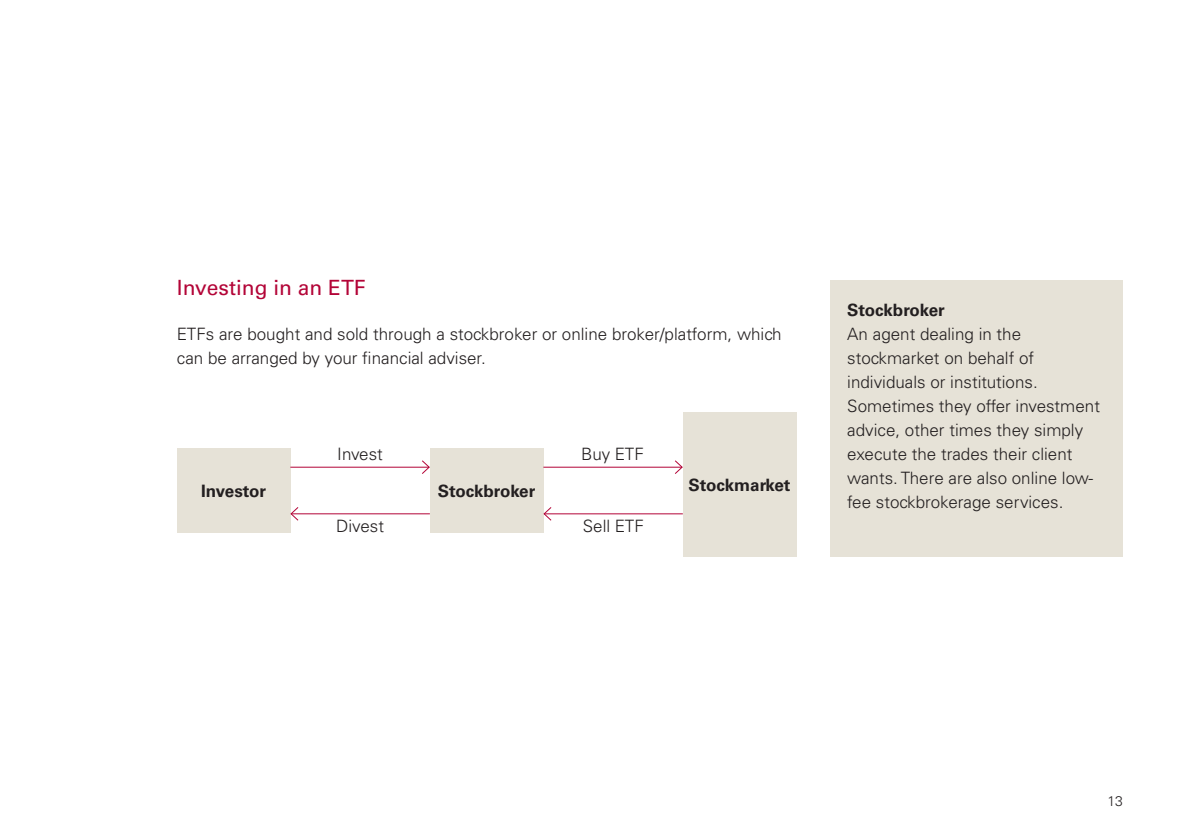
<style>
.page{position:relative;width:1191px;height:840px;background:#fff}
.page>*{position:absolute;margin:0;border:0;box-sizing:border-box;transform-origin:0 0}
.SubHeader_3{font:21px "Univers LT";color:#b30437}
.Copy_1{font:300 17px/24px "Univers LT";color:#231f20}
.DigStyle{font:700 17px "Univers LT";color:#231f20}
.DigStyle-2{font:300 17px "Univers LT";color:#231f20}
.Copy_1__no_space{font:700 17px "Univers LT";color:#231f20}
.t1{font:300 14px "Univers LT";color:#231f20}
</style>
<div class="page">
<div style="left:830px;top:279px;width:293px;height:277px;background:#e6e2d7"></div>
<div style="left:177px;top:447px;width:113px;height:85px;background:#e6e2d7"></div>
<div style="left:430px;top:447px;width:113px;height:85px;background:#e6e2d7"></div>
<div style="left:683px;top:412px;width:113px;height:144px;background:#e6e2d7"></div>
<hr style="left:290px;top:466px;width:139px;height:1px;background:#b30437">
<svg style="left:421px;top:460px;width:9px;height:14px"></svg>
<hr style="left:543px;top:466px;width:139px;height:1px;background:#b30437">
<svg style="left:674px;top:460px;width:9px;height:14px"></svg>
<hr style="left:291px;top:513px;width:139px;height:1px;background:#b30437">
<svg style="left:290px;top:505px;width:9px;height:16px"></svg>
<hr style="left:544px;top:513px;width:139px;height:1px;background:#b30437">
<svg style="left:543px;top:505px;width:9px;height:16px"></svg>
<p class="SubHeader_3" style="left:177px;top:275px;width:190px">Investing in an ETF</p>
<p class="Copy_1" style="left:177px;top:322px;width:606px">ETFs are bought and sold through a stockbroker or online broker/platform, which can be arranged by your financial adviser.</p>
<p class="DigStyle-2" style="left:337px;top:444px;width:47px">Invest</p>
<p class="DigStyle-2" style="left:581px;top:444px;width:64px">Buy ETF</p>
<p class="DigStyle" style="left:201px;top:480px;width:67px">Investor</p>
<p class="DigStyle" style="left:438px;top:480px;width:99px">Stockbroker</p>
<p class="DigStyle" style="left:688px;top:474px;width:103px">Stockmarket</p>
<p class="DigStyle-2" style="left:336px;top:516px;width:49px">Divest</p>
<p class="DigStyle-2" style="left:583px;top:516px;width:62px">Sell ETF</p>
<p class="Copy_1__no_space" style="left:847px;top:300px;width:99px">Stockbroker</p>
<p class="Copy_1" style="left:847px;top:322px;width:254px">An agent dealing in the stockmarket on behalf of individuals or institutions.<br>Sometimes they offer investment advice, other times they simply execute the trades their client wants. There are also online low&shy;fee stockbrokerage services.</p>
<p class="t1" style="left:1107px;top:792px;width:17px">13</p>
</div>
